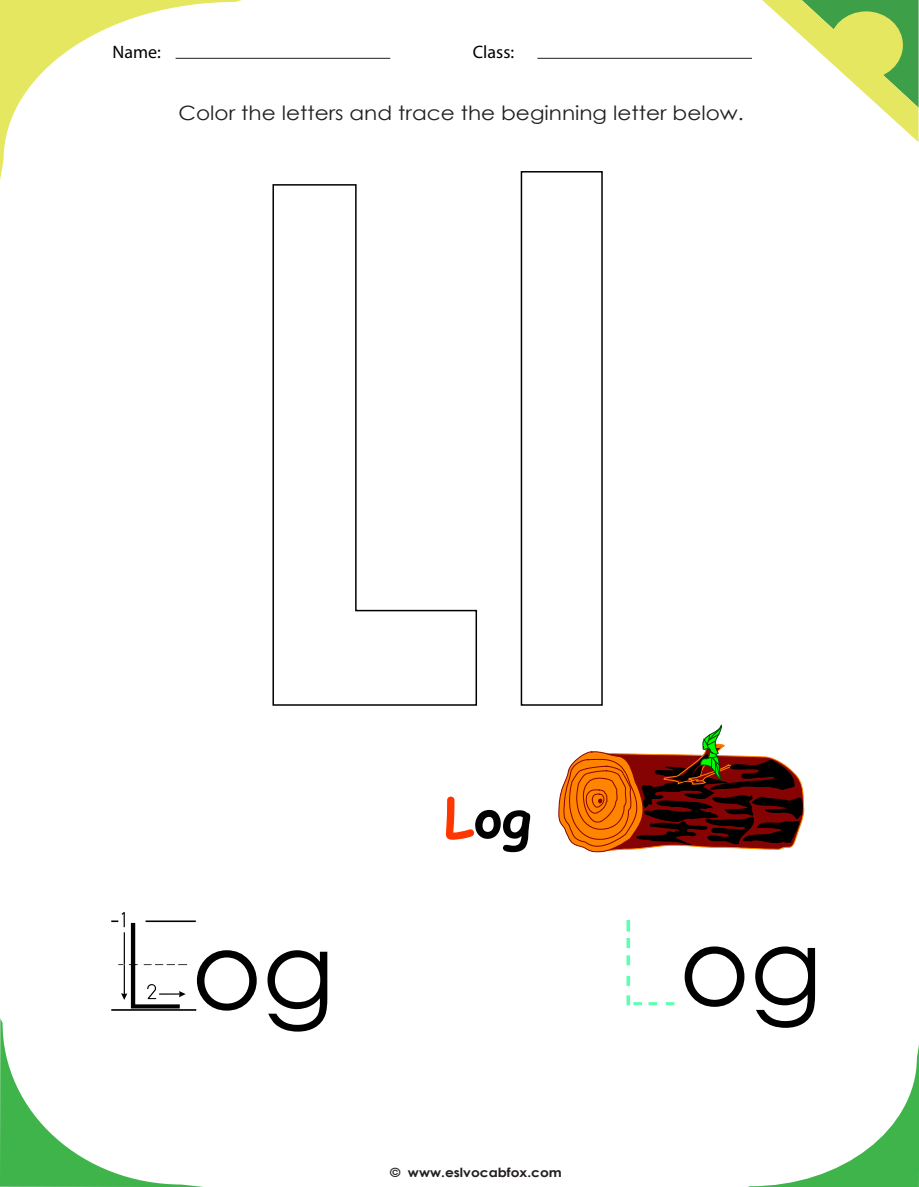
<style>
.page{position:relative;width:919px;height:1187px;background:#fff}
.page>*{position:absolute;margin:0;border:0;box-sizing:border-box;transform-origin:0 0}
.t1{font:108px "Century Gothic";color:#000}
.t2{font:700 54px "Comic Sans MS";color:#000}
.t3{font:19.65px "Century Gothic";color:#231f20;scale:1.09 1}
.t4{font:18px "Myriad Pro";color:#000}
.t5{font:700 12.6px "Century Gothic";color:#231f20;scale:1.09 1}
.s1{color:#ff3600}
.s2{font-family:"Abc Print Arrow"}
.s3{font-family:"Abc Box 02 Dotted";color:#5fffb1}
</style>
<div class="page">
<svg style="left:762px;top:0;width:156px;height:142px"></svg>
<svg style="left:0;top:0;width:242px;height:180px"></svg>
<svg style="left:761px;top:1051px;width:157px;height:135px"></svg>
<svg style="left:0;top:1018px;width:194px;height:168px"></svg>
<div style="left:829px;top:11px;width:73px;height:68px;background:#e6e761;border-radius:50%"></div>
<hr style="left:176px;top:58px;width:214px;height:1px;background:#231f20">
<hr style="left:537px;top:58px;width:215px;height:1px;background:#231f20">
<svg style="left:272px;top:184px;width:205px;height:522px"></svg>
<div style="left:520px;top:171px;width:82px;height:534px;border:2px solid #000"></div>
<svg style="left:558px;top:725px;width:245px;height:126px"></svg>
<p class="t4" style="left:112px;top:41px;width:50px">Name:</p>
<p class="t4" style="left:472px;top:41px;width:43px">Class:</p>
<p class="t3" style="left:179px;top:99px;width:520px">Color the letters and trace the beginning letter below.</p>
<h2 class="t2" style="left:444px;top:777px;width:88px"><span class="s1">L</span>og</h2>
<h1 class="t1" style="left:117px;top:894px;width:219px"><span class="s2">L</span>og</h1>
<h1 class="t1" style="left:616px;top:890px;width:208px"><span class="s3">L</span>og</h1>
<p class="t5" style="left:390px;top:1163px;width:159px">© www.eslvocabfox.com</p>
</div>
